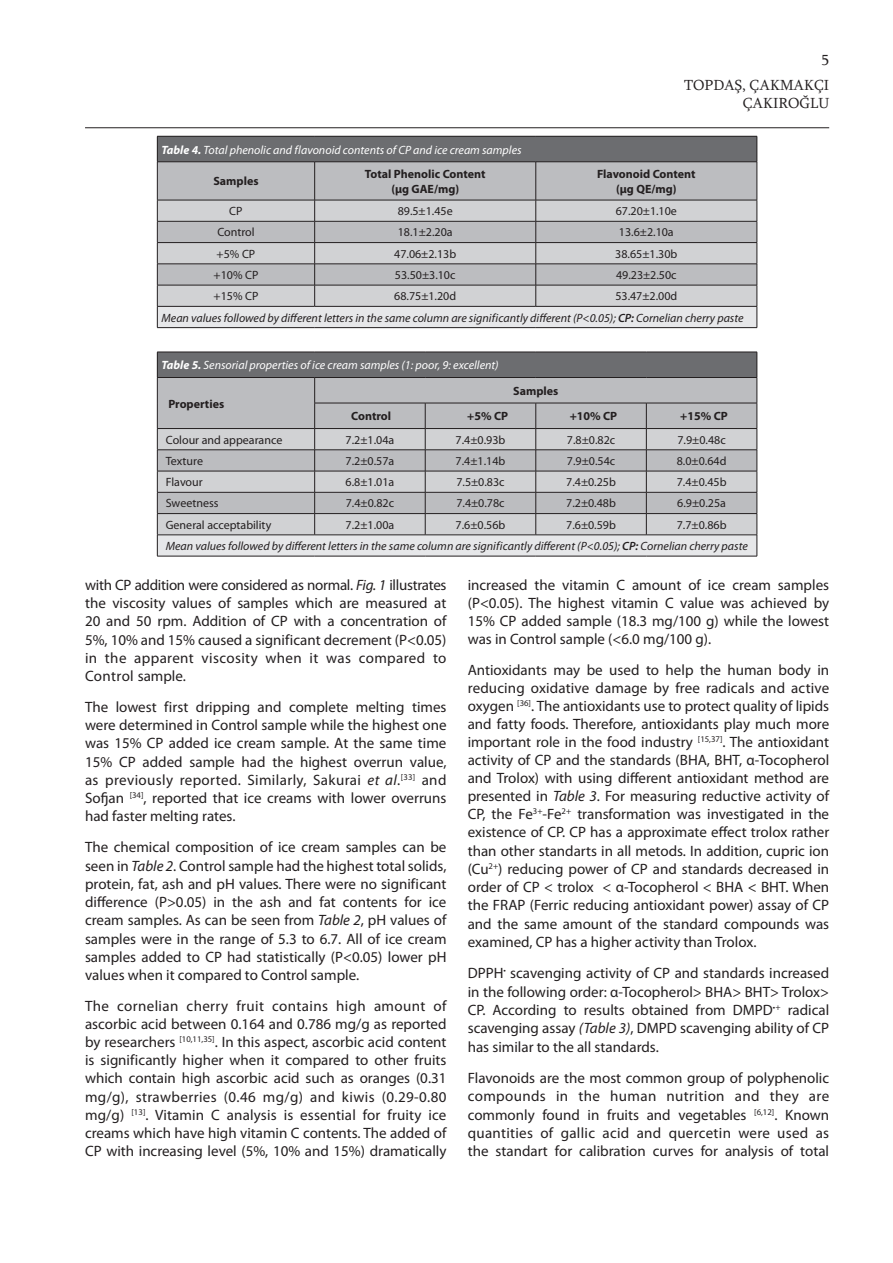
<style>
.page{position:relative;width:893px;height:1263px;background:#fff}
.page>*{position:absolute;margin:0;border:0;box-sizing:border-box;transform-origin:0 0}
.t1{font:15px/18.3px "Myriad Pro";color:#231f20;text-align:justify}
.t2{font:15px/18px "Sylfaen";color:#231f20;text-align:right}
.t3{font:12px "Myriad Pro";color:#231f20}
.t4{font:italic 12px/21.3px "Myriad Pro";color:#231f20}
.t5{font:italic 12px "Myriad Pro";color:#fff}
.t6{font:700 12px/14.4px "Myriad Pro";color:#231f20;text-align:center}
.s1{font-weight:700}
.s2{font-style:normal}
.s3{font-weight:600}
.s4{font-style:italic}
</style>
<div class="page">
<hr style="left:85px;top:127px;width:744px;height:1px;background:#231f20">
<div style="left:157px;top:136px;width:600px;height:26px;background:#6c6d70"></div>
<div style="left:158px;top:163px;width:599px;height:37px;background:#bcbdc0"></div>
<hr style="left:157px;top:136px;width:158px;height:1px;background:#231f20">
<svg style="left:157px;top:136px;width:1px;height:26px"></svg>
<hr style="left:315px;top:136px;width:221px;height:1px;background:#231f20">
<hr style="left:536px;top:136px;width:221px;height:1px;background:#231f20">
<svg style="left:757px;top:136px;width:1px;height:26px"></svg>
<hr style="left:157px;top:162px;width:158px;height:1px;background:#231f20">
<hr style="left:157px;top:162px;width:1px;height:38px;background:#231f20">
<hr style="left:315px;top:162px;width:221px;height:1px;background:#231f20">
<hr style="left:314px;top:162px;width:1px;height:38px;background:#231f20">
<hr style="left:536px;top:162px;width:221px;height:1px;background:#231f20">
<hr style="left:535px;top:162px;width:1px;height:38px;background:#231f20">
<hr style="left:757px;top:162px;width:1px;height:38px;background:#231f20">
<svg style="left:157px;top:200px;width:601px;height:127px;background:#c5c5c8"></svg>
<hr style="left:157px;top:327px;width:158px;height:1px;background:#231f20">
<hr style="left:315px;top:327px;width:221px;height:1px;background:#231f20">
<hr style="left:536px;top:327px;width:221px;height:1px;background:#231f20">
<svg style="left:157px;top:352px;width:601px;height:204px;background:#b5b6b8"></svg>
<hr style="left:157px;top:556px;width:158px;height:1px;background:#231f20">
<hr style="left:315px;top:556px;width:110px;height:1px;background:#231f20">
<hr style="left:425px;top:556px;width:111px;height:1px;background:#231f20">
<hr style="left:536px;top:556px;width:110px;height:1px;background:#231f20">
<hr style="left:646px;top:556px;width:111px;height:1px;background:#231f20">
<p class="t2" style="left:822px;top:51px;width:9px">5</p>
<p class="t2" style="left:684px;top:76px;width:147px">TOPDAŞ, ÇAKMAKÇI<br>ÇAKIROĞLU</p>
<p class="t5" style="left:162px;top:142px;width:361px"><span class="s1">Table 4.</span> Total phenolic and flavonoid contents of CP and ice cream samples</p>
<p class="t6" style="left:213px;top:174px;width:47px">Samples</p>
<p class="t6" style="left:365px;top:167px;width:122px">Total Phenolic Content (µg GAE/mg)</p>
<p class="t6" style="left:597px;top:167px;width:100px">Flavonoid Content (µg QE/mg)</p>
<p class="t3" style="left:229px;top:204px;width:15px">CP</p>
<p class="t3" style="left:398px;top:204px;width:57px">89.5±1.45e</p>
<p class="t3" style="left:616px;top:204px;width:63px">67.20±1.10e</p>
<p class="t3" style="left:217px;top:225px;width:39px">Control</p>
<p class="t3" style="left:398px;top:225px;width:56px">18.1±2.20a</p>
<p class="t3" style="left:619px;top:225px;width:56px">13.6±2.10a</p>
<p class="t3" style="left:217px;top:246px;width:40px">+5% CP</p>
<p class="t3" style="left:394px;top:246px;width:64px">47.06±2.13b</p>
<p class="t3" style="left:615px;top:246px;width:64px">38.65±1.30b</p>
<p class="t3" style="left:214px;top:268px;width:46px">+10% CP</p>
<p class="t3" style="left:395px;top:268px;width:62px">53.50±3.10c</p>
<p class="t3" style="left:616px;top:268px;width:62px">49.23±2.50c</p>
<p class="t3" style="left:214px;top:289px;width:46px">+15% CP</p>
<p class="t3" style="left:394px;top:289px;width:63px">68.75±1.20d</p>
<p class="t4" style="left:162px;top:285px;width:583px;text-indent:454px"><span class="s2">53.47±2.00d<br></span>Mean values followed by different letters in the same column are significantly different (P&lt;0.05); <span class="s3">CP:</span> Cornelian cherry paste</p>
<p class="t5" style="left:162px;top:358px;width:339px"><span class="s1">Table 5.</span> Sensorial properties of ice cream samples (1: poor, 9: excellent)</p>
<p class="t6" style="left:168px;top:396px;width:57px">Properties</p>
<p class="t6" style="left:513px;top:383px;width:47px">Samples</p>
<p class="t6" style="left:351px;top:409px;width:41px">Control</p>
<p class="t6" style="left:467px;top:409px;width:42px">+5% CP</p>
<p class="t6" style="left:570px;top:409px;width:49px">+10% CP</p>
<p class="t6" style="left:680px;top:409px;width:49px">+15% CP</p>
<p class="t3" style="left:166px;top:432px;width:118px">Colour and appearance</p>
<p class="t3" style="left:346px;top:432px;width:50px">7.2±1.04a</p>
<p class="t3" style="left:456px;top:432px;width:51px">7.4±0.93b</p>
<p class="t3" style="left:567px;top:432px;width:50px">7.8±0.82c</p>
<p class="t3" style="left:677px;top:432px;width:50px">7.9±0.48c</p>
<p class="t3" style="left:166px;top:453px;width:39px">Texture</p>
<p class="t3" style="left:346px;top:453px;width:50px">7.2±0.57a</p>
<p class="t3" style="left:456px;top:453px;width:51px">7.4±1.14b</p>
<p class="t3" style="left:567px;top:453px;width:50px">7.9±0.54c</p>
<p class="t3" style="left:677px;top:453px;width:51px">8.0±0.64d</p>
<p class="t3" style="left:166px;top:475px;width:38px">Flavour</p>
<p class="t3" style="left:346px;top:475px;width:50px">6.8±1.01a</p>
<p class="t3" style="left:456px;top:475px;width:50px">7.5±0.83c</p>
<p class="t3" style="left:566px;top:475px;width:51px">7.4±0.25b</p>
<p class="t3" style="left:677px;top:475px;width:51px">7.4±0.45b</p>
<p class="t3" style="left:166px;top:496px;width:54px">Sweetness</p>
<p class="t3" style="left:346px;top:496px;width:50px">7.4±0.82c</p>
<p class="t3" style="left:456px;top:496px;width:50px">7.4±0.78c</p>
<p class="t3" style="left:566px;top:496px;width:51px">7.2±0.48b</p>
<p class="t3" style="left:677px;top:496px;width:50px">6.9±0.25a</p>
<p class="t3" style="left:166px;top:517px;width:107px">General acceptability</p>
<p class="t3" style="left:346px;top:517px;width:50px">7.2±1.00a</p>
<p class="t3" style="left:456px;top:517px;width:51px">7.6±0.56b</p>
<p class="t3" style="left:566px;top:517px;width:51px">7.6±0.59b</p>
<p class="t4" style="left:166px;top:514px;width:583px;text-indent:511px"><span class="s2">7.7±0.86b<br></span>Mean values followed by different letters in the same column are significantly different (P&lt;0.05); <span class="s3">CP:</span> Cornelian cherry paste</p>
<p class="t1" style="left:85px;top:575px;width:363px">with CP addition were considered as normal. <span class="s4">Fig. 1</span> illustrates the viscosity values of samples which are measured at 20 and 50 rpm. Addition of CP with a concentration of 5%, 10% and 15% caused a significant decrement (P&lt;0.05) in the apparent viscosity when it was compared to Control sample.</p>
<p class="t1" style="left:85px;top:698px;width:363px">The lowest first dripping and complete melting times were determined in Control sample while the highest one was 15% CP added ice cream sample. At the same time 15% CP added sample had the highest overrun value, as previously reported. Similarly, Sakurai <span class="s4">et al</span>.<sup>[33]</sup> and Sofjan <sup>[34]</sup>, reported that ice creams with lower overruns had faster melting rates.</p>
<p class="t1" style="left:85px;top:838px;width:363px">The chemical composition of ice cream samples can be seen in <span class="s4">Table 2</span>. Control sample had the highest total solids, protein, fat, ash and pH values. There were no significant difference (P&gt;0.05) in the ash and fat contents for ice cream samples. As can be seen from <span class="s4">Table 2</span>, pH values of samples were in the range of 5.3 to 6.7. All of ice cream samples added to CP had statistically (P&lt;0.05) lower pH values when it compared to Control sample.</p>
<p class="t1" style="left:85px;top:996px;width:363px">The cornelian cherry fruit contains high amount of ascorbic acid between 0.164 and 0.786 mg/g as reported by researchers <sup>[10,11,35]</sup>. In this aspect, ascorbic acid content is significantly higher when it compared to other fruits which contain high ascorbic acid such as oranges (0.31 mg/g), strawberries (0.46 mg/g) and kiwis (0.29-0.80 mg/g) <sup>[13]</sup>. Vitamin C analysis is essential for fruity ice creams which have high vitamin C contents. The added of CP with increasing level (5%, 10% and 15%) dramatically</p>
<p class="t1" style="left:468px;top:576px;width:363px">increased the vitamin C amount of ice cream samples (P&lt;0.05). The highest vitamin C value was achieved by 15% CP added sample (18.3 mg/100 g) while the lowest was in Control sample (&lt;6.0 mg/100 g).</p>
<p class="t1" style="left:468px;top:660px;width:363px">Antioxidants may be used to help the human body in reducing oxidative damage by free radicals and active oxygen <sup>[36]</sup>. The antioxidants use to protect quality of lipids and fatty foods. Therefore, antioxidants play much more important role in the food industry <sup>[15,37]</sup>. The antioxidant activity of CP and the standards (BHA, BHT, α-Tocopherol and Trolox) with using different antioxidant method are presented in <span class="s4">Table 3</span>. For measuring reductive activity of CP, the Fe<sup>3+</sup>-Fe<sup>2+</sup> transformation was investigated in the existence of CP. CP has a approximate effect trolox rather than other standarts in all metods. In addition, cupric ion (Cu<sup>2+</sup>) reducing power of CP and standards decreased in order of CP &lt; trolox &lt; α-Tocopherol &lt; BHA &lt; BHT. When the FRAP (Ferric reducing antioxidant power) assay of CP and the same amount of the standard compounds was examined, CP has a higher activity than Trolox.</p>
<p class="t1" style="left:468px;top:964px;width:363px">DPPH<sup>•</sup> scavenging activity of CP and standards increased in the following order: α-Tocopherol&gt; BHA&gt; BHT&gt; Trolox&gt; CP. According to results obtained from DMPD<sup>•+</sup> radical scavenging assay <span class="s4">(Table 3)</span>, DMPD scavenging ability of CP has similar to the all standards.</p>
<p class="t1" style="left:468px;top:1068px;width:363px">Flavonoids are the most common group of polyphenolic compounds in the human nutrition and they are commonly found in fruits and vegetables <sup>[6,12]</sup>. Known quantities of gallic acid and quercetin were used as the standart for calibration curves for analysis of total</p>
</div>
